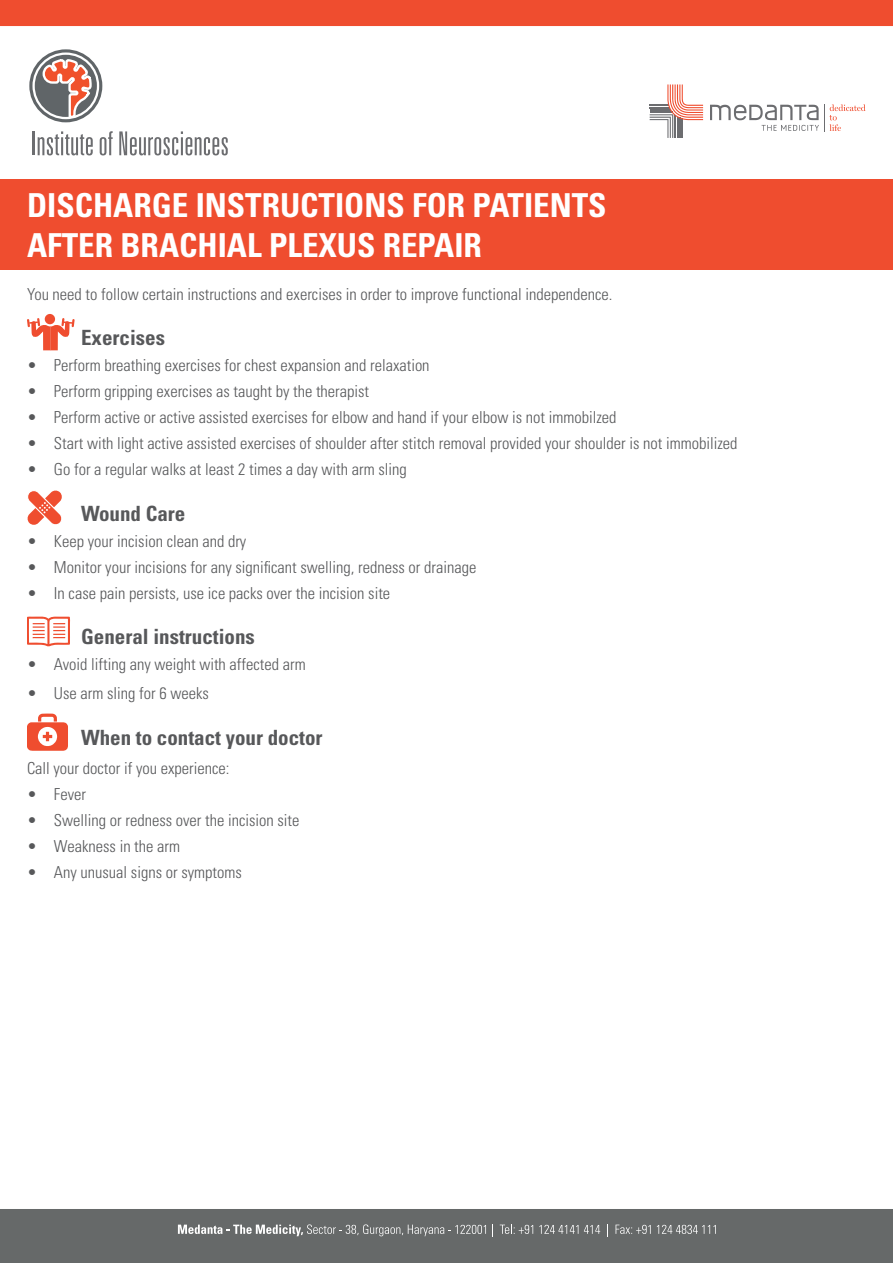
<style>
.page{position:relative;width:893px;height:1263px;background:#fff}
.page>*{position:absolute;margin:0;border:0;box-sizing:border-box;transform-origin:0 0}
.Heading{font:700 condensed 33px/39.6px "Univers LT Std";color:#fff}
.Sub_Head_1{font:700 condensed 21px "Univers LT Std";color:#57585a}
.List{font:300 condensed 16.5px "Univers LT Std";color:#57585a}
.Text{font:300 condensed 16.5px "Univers LT Std";color:#57585a}
</style>
<div class="page">
<div style="left:0;top:180px;width:893px;height:90px;background:#ef4d2f"></div>
<svg style="left:0;top:0;width:893px;height:155px"></svg>
<div style="left:0;top:1209px;width:893px;height:54px;background:#666969"></div>
<svg style="left:178px;top:1224px;width:308px;height:12px;background:#898b8b"></svg>
<svg style="left:492px;top:1224px;width:1px;height:13px"></svg>
<svg style="left:500px;top:1224px;width:33px;height:10px"></svg>
<svg style="left:539px;top:1225px;width:39px;height:9px"></svg>
<svg style="left:584px;top:1225px;width:16px;height:9px"></svg>
<svg style="left:607px;top:1224px;width:1px;height:13px"></svg>
<svg style="left:616px;top:1224px;width:35px;height:10px"></svg>
<svg style="left:657px;top:1225px;width:59px;height:9px"></svg>
<div style="left:45px;top:314px;width:10px;height:10px;background:#ef4d2f;border-radius:50%"></div>
<svg style="left:27px;top:318px;width:48px;height:32px"></svg>
<svg style="left:27px;top:616px;width:43px;height:31px"></svg>
<svg style="left:27px;top:490px;width:35px;height:35px"></svg>
<svg style="left:27px;top:713px;width:41px;height:38px"></svg>
<p class="Heading" style="left:27px;top:185px;width:581px">DISCHARGE INSTRUCTIONS FOR PATIENTS<br>AFTER BRACHIAL PLEXUS REPAIR</p>
<p class="Text" style="left:27px;top:284px;width:587px">You need to follow certain instructions and exercises in order to improve functional independence.</p>
<p class="Sub_Head_1" style="left:81px;top:325px;width:85px">Exercises</p>
<p class="List" style="left:27px;top:356px;width:404px">• Perform breathing exercises for chest expansion and relaxation</p>
<p class="List" style="left:27px;top:382px;width:344px">• Perform gripping exercises as taught by the therapist</p>
<p class="List" style="left:27px;top:408px;width:591px">• Perform active or active assisted exercises for elbow and hand if your elbow is not immobilzed</p>
<p class="List" style="left:27px;top:434px;width:712px">• Start with light active assisted exercises of shoulder after stitch removal provided your shoulder is not immobilized</p>
<p class="List" style="left:27px;top:460px;width:381px">• Go for a regular walks at least 2 times a day with arm sling</p>
<p class="Sub_Head_1" style="left:81px;top:501px;width:106px">Wound Care</p>
<p class="List" style="left:27px;top:531px;width:221px">• Keep your incision clean and dry</p>
<p class="List" style="left:27px;top:557px;width:451px">• Monitor your incisions for any significant swelling, redness or drainage</p>
<p class="List" style="left:27px;top:583px;width:365px">• In case pain persists, use ice packs over the incision site</p>
<p class="Sub_Head_1" style="left:81px;top:624px;width:175px">General instructions</p>
<p class="List" style="left:27px;top:655px;width:280px">• Avoid lifting any weight with affected arm</p>
<p class="List" style="left:27px;top:683px;width:183px">• Use arm sling for 6 weeks</p>
<p class="Sub_Head_1" style="left:81px;top:724px;width:243px">When to contact your doctor</p>
<p class="Text" style="left:27px;top:758px;width:204px">Call your doctor if you experience:</p>
<p class="List" style="left:27px;top:784px;width:61px">• Fever</p>
<p class="List" style="left:27px;top:810px;width:274px">• Swelling or redness over the incision site</p>
<p class="List" style="left:27px;top:836px;width:155px">• Weakness in the arm</p>
<p class="List" style="left:27px;top:862px;width:216px">• Any unusual signs or symptoms</p>
</div>
